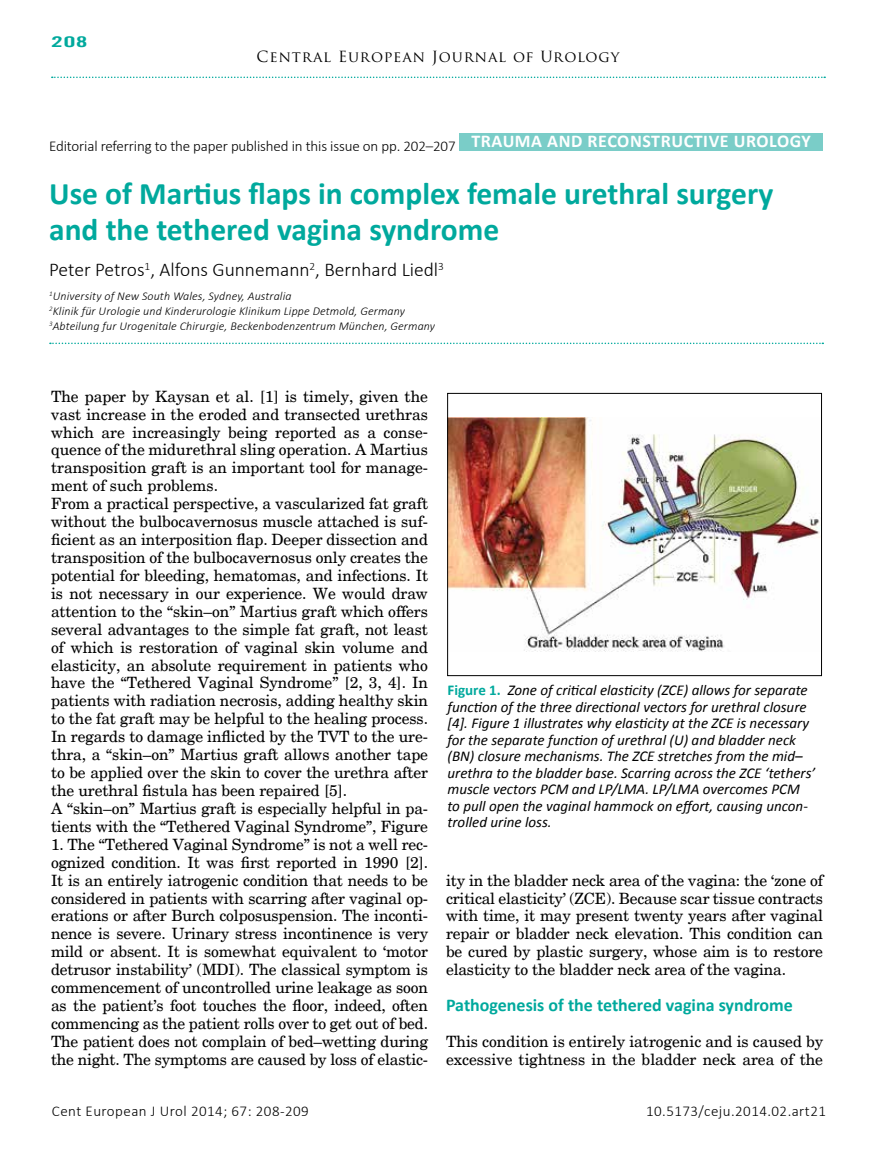
<style>
.page{position:relative;width:893px;height:1174px;background:#fff}
.page>*{position:absolute;margin:0;border:0;box-sizing:border-box;transform-origin:0 0}
.t1{font:700 31.5px/35.8px "Calibri";color:#00a99d}
.t2{font:300 19.5px "Calibri";color:#000}
.t3{font:700 18px "Calibri";color:#00a99d}
.t4{font:15.6px/17.9px "New Century Schlbk";letter-spacing:-.005em;color:#000}
.t5{font:italic 15px/16.5px "Calibri";color:#000}
.t6{font:300 15px "Calibri";letter-spacing:-.01em;color:#000}
.t7{font:300 15px "Calibri";letter-spacing:.03em;color:#000}
.t8{font:15px "Trajan Pro";letter-spacing:.06em;color:#000}
.t9{font:15px "Alternate Gothic No 2 EU";color:#00a99d;scale:2 1}
.t10{font:italic 300 12px/15px "Calibri";letter-spacing:.01em;color:#000}
.s1{font-weight:700;font-style:normal;color:#00a99d}
</style>
<div class="page">
<svg style="left:52px;top:77px;width:773px;height:1px"></svg>
<div style="left:459px;top:133px;width:364px;height:18px;background:#7acdc8"></div>
<svg style="left:50px;top:342px;width:773px;height:2px"></svg>
<img style="left:449px;top:418px;width:371px;height:233px">
<div style="left:447px;top:393px;width:375px;height:283px;border:1px solid #000"></div>
<p class="t9" style="left:51px;top:33px;width:20px">208</p>
<p class="t8" style="left:256px;top:47px;width:365px">Central European Journal of Urology</p>
<p class="t6" style="left:49px;top:136px;width:763px">Editorial referring to the paper published in this issue on pp. 202–207 <sup>TRAUMA</sup> <sup>AND</sup> <sup>RECONSTRUCTIVE</sup> <sup>UROLOGY</sup></p>
<h1 class="t1" style="left:49px;top:176px;width:726px">Use of Martius flaps in complex female urethral surgery and the tethered vagina syndrome</h1>
<p class="t2" style="left:49px;top:257px;width:396px">Peter Petros<sup>1</sup>, Alfons Gunnemann<sup>2</sup>, Bernhard Liedl<sup>3</sup></p>
<p class="t10" style="left:49px;top:288px;width:387px"><sup>1</sup>University of New South Wales, Sydney, Australia<br><sup>2</sup>Klinik für Urologie und Kinderurologie Klinikum Lippe Detmold, Germany<br><sup>3</sup>Abteilung fur Urogenitale Chirurgie, Beckenbodenzentrum München, Germany</p>
<p class="t4" style="left:51px;top:387px;width:379px">The paper by Kaysan et al. [1] is timely, given the vast increase in the eroded and transected urethras which are increasingly being reported as a conse&shy;quence of the midurethral sling operation. A Martius transposition graft is an important tool for manage&shy;ment of such problems.<br>From a practical perspective, a vascularized fat graft without the bulbocavernosus muscle attached is suf&shy;ficient as an interposition flap. Deeper dissection and transposition of the bulbocavernosus only creates the potential for bleeding, hematomas, and infections. It is not necessary in our experience. We would draw attention to the “skin–on” Martius graft which offers several advantages to the simple fat graft, not least of which is restoration of vaginal skin volume and elasticity, an absolute requirement in patients who have the “Tethered Vaginal Syndrome” [2, 3, 4]. In patients with radiation necrosis, adding healthy skin to the fat graft may be helpful to the healing process.<br>In regards to damage inflicted by the TVT to the ure&shy;thra, a “skin–on” Martius graft allows another tape to be applied over the skin to cover the urethra after the urethral fistula has been repaired [5].<br>A “skin–on” Martius graft is especially helpful in pa&shy;tients with the “Tethered Vaginal Syndrome”, Figure</p>
<p class="t4" style="left:51px;top:835px;width:379px;text-align:justify">1. The “Tethered Vaginal Syndrome” is not a well rec&shy;ognized condition. It was first reported in 1990 [2].<br>It is an entirely iatrogenic condition that needs to be considered in patients with scarring after vaginal op&shy;erations or after Burch colposuspension. The inconti&shy;nence is severe. Urinary stress incontinence is very mild or absent. It is somewhat equivalent to ‘motor detrusor instability’ (MDI). The classical symptom is commencement of uncontrolled urine leakage as soon as the patient’s foot touches the floor, indeed, often commencing as the patient rolls over to get out of bed.<br>The patient does not complain of bed–wetting during the night. The symptoms are caused by loss of elastic-</p>
<p class="t5" style="left:447px;top:681px;width:369px"><span class="s1">Figure 1.</span> Zone of critical elasticity (ZCE) allows for separate function of the three directional vectors for urethral closure [4]. Figure 1 illustrates why elasticity at the ZCE is necessary for the separate function of urethral (U) and bladder neck (BN) closure mechanisms. The ZCE stretches from the mid– urethra to the bladder base. Scarring across the ZCE ‘tethers’ muscle vectors PCM and LP/LMA. LP/LMA overcomes PCM to pull open the vaginal hammock on effort, causing uncon&shy;trolled urine loss.</p>
<p class="t4" style="left:446px;top:871px;width:379px;text-align:justify">ity in the bladder neck area of the vagina: the ‘zone of critical elasticity’ (ZCE). Because scar tissue contracts with time, it may present twenty years after vaginal repair or bladder neck elevation. This condition can be cured by plastic surgery, whose aim is to restore elasticity to the bladder neck area of the vagina.</p>
<p class="t3" style="left:446px;top:993px;width:348px">Pathogenesis of the tethered vagina syndrome</p>
<p class="t4" style="left:446px;top:1032px;width:379px">This condition is entirely iatrogenic and is caused by excessive tightness in the bladder neck area of the</p>
<p class="t7" style="left:52px;top:1102px;width:258px">Cent European J Urol 2014; 67: 208-209</p>
<p class="t7" style="left:646px;top:1102px;width:181px">10.5173/ceju.2014.02.art21</p>
</div>
